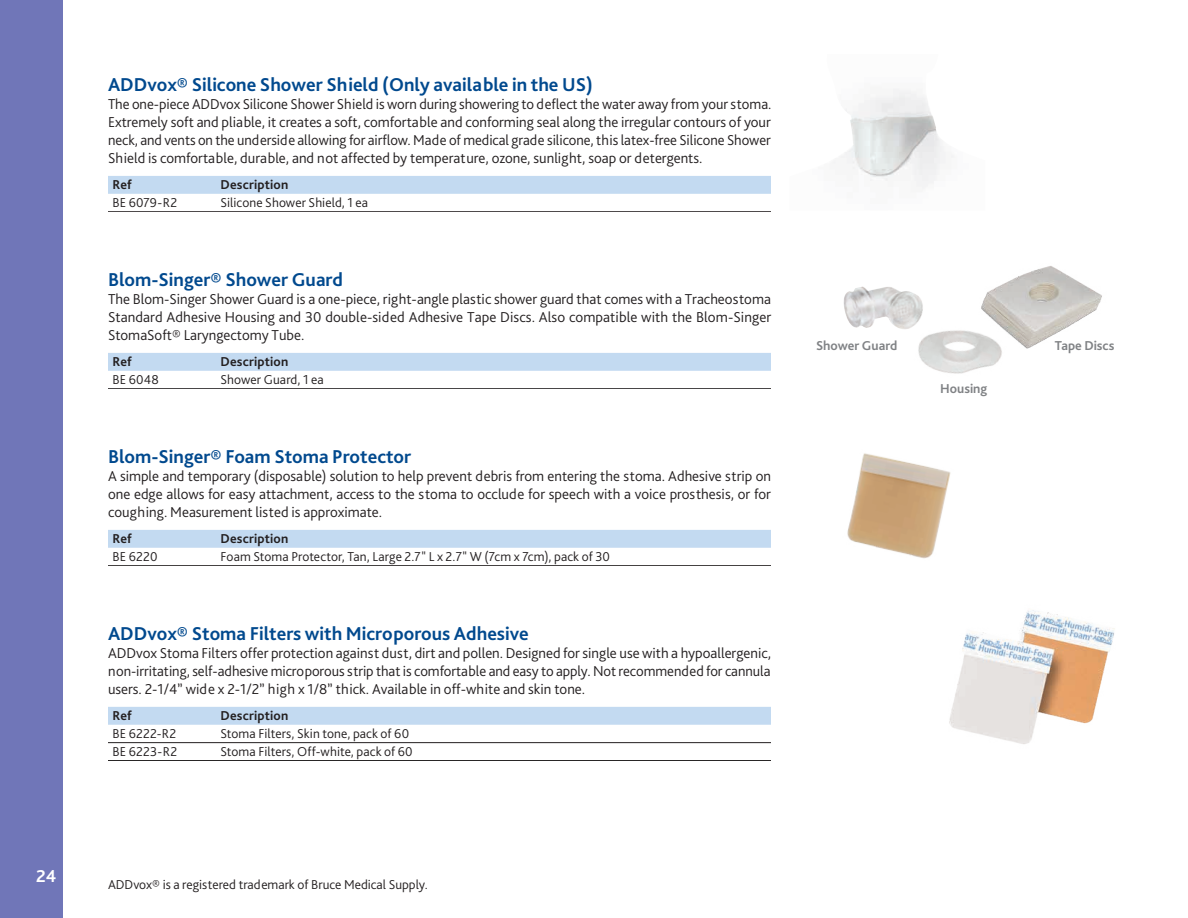
<style>
.page{position:relative;width:1188px;height:918px;background:#fff}
.page>*{position:absolute;margin:0;border:0;box-sizing:border-box;transform-origin:0 0}
.t1{font:700 19.5px "Bliss Pro";color:#01498e}
.t2{font:700 18px "Bliss Pro";color:#fff}
.t3{font:300 15px/18px "Bliss Pro";color:#231f20;text-align:justify}
.t4{font:300 13.5px "Bliss Pro";letter-spacing:.005em;color:#231f20}
.t5{font:700 13.5px "Bliss Pro";letter-spacing:.01em;color:#231f20}
.t6{font:700 13.5px "Bliss Pro";color:#808285}
</style>
<div class="page">
<div style="left:0;top:0;width:63px;height:918px;background:#7076b8"></div>
<div style="left:108px;top:176px;width:663px;height:18px;background:#c3daf1"></div>
<hr style="left:108px;top:211px;width:108px;height:1px;background:#231f20">
<hr style="left:216px;top:211px;width:555px;height:1px;background:#231f20">
<div style="left:108px;top:353px;width:663px;height:18px;background:#c3daf1"></div>
<hr style="left:108px;top:388px;width:108px;height:1px;background:#231f20">
<hr style="left:216px;top:388px;width:555px;height:1px;background:#231f20">
<div style="left:108px;top:530px;width:663px;height:18px;background:#c3daf1"></div>
<hr style="left:108px;top:565px;width:108px;height:1px;background:#231f20">
<hr style="left:216px;top:565px;width:555px;height:1px;background:#231f20">
<div style="left:108px;top:707px;width:663px;height:18px;background:#c3daf1"></div>
<hr style="left:108px;top:742px;width:108px;height:1px;background:#231f20">
<hr style="left:216px;top:742px;width:555px;height:1px;background:#231f20">
<hr style="left:108px;top:760px;width:108px;height:1px;background:#231f20">
<hr style="left:216px;top:760px;width:555px;height:1px;background:#231f20">
<img style="left:833px;top:89px;width:121px;height:100px">
<img style="left:905px;top:310px;width:97px;height:64px">
<img style="left:974px;top:266px;width:128px;height:87px">
<img style="left:844px;top:289px;width:11px;height:18px">
<img style="left:949px;top:610px;width:166px;height:134px">
<img style="left:847px;top:453px;width:104px;height:106px">
<p class="t2" style="left:36px;top:865px;width:22px">24</p>
<h1 class="t1" style="left:108px;top:72px;width:486px">ADDvox® Silicone Shower Shield (Only available in the US)</h1>
<p class="t3" style="left:108px;top:95px;width:665px">The one-piece ADDvox Silicone Shower Shield is worn during showering to deflect the water away from your stoma.<br>Extremely soft and pliable, it creates a soft, comfortable and conforming seal along the irregular contours of your neck, and vents on the underside allowing for airflow. Made of medical grade silicone, this latex-free Silicone Shower Shield is comfortable, durable, and not affected by temperature, ozone, sunlight, soap or detergents.</p>
<p class="t5" style="left:112px;top:176px;width:21px">Ref</p>
<p class="t5" style="left:220px;top:176px;width:69px">Description</p>
<p class="t4" style="left:112px;top:194px;width:66px">BE 6079-R2</p>
<p class="t4" style="left:220px;top:194px;width:149px">Silicone Shower Shield, 1 ea</p>
<h1 class="t1" style="left:108px;top:267px;width:236px">Blom-Singer® Shower Guard</h1>
<p class="t3" style="left:108px;top:289px;width:665px">The Blom-Singer Shower Guard is a one-piece, right-angle plastic shower guard that comes with a Tracheostoma Standard Adhesive Housing and 30 double-sided Adhesive Tape Discs. Also compatible with the Blom-Singer StomaSoft® Laryngectomy Tube.</p>
<p class="t5" style="left:112px;top:353px;width:21px">Ref</p>
<p class="t5" style="left:220px;top:353px;width:69px">Description</p>
<p class="t4" style="left:112px;top:371px;width:48px">BE 6048</p>
<p class="t4" style="left:220px;top:371px;width:105px">Shower Guard, 1 ea</p>
<h1 class="t1" style="left:108px;top:444px;width:305px">Blom-Singer® Foam Stoma Protector</h1>
<p class="t3" style="left:108px;top:466px;width:665px">A simple and temporary (disposable) solution to help prevent debris from entering the stoma. Adhesive strip on one edge allows for easy attachment, access to the stoma to occlude for speech with a voice prosthesis, or for coughing. Measurement listed is approximate.</p>
<p class="t5" style="left:112px;top:530px;width:21px">Ref</p>
<p class="t5" style="left:220px;top:530px;width:69px">Description</p>
<p class="t4" style="left:112px;top:548px;width:47px">BE 6220</p>
<p class="t4" style="left:220px;top:548px;width:391px">Foam Stoma Protector, Tan, Large 2.7" L x 2.7" W (7cm x 7cm), pack of 30</p>
<h1 class="t1" style="left:108px;top:621px;width:422px">ADDvox® Stoma Filters with Microporous Adhesive</h1>
<p class="t3" style="left:108px;top:643px;width:665px">ADDvox Stoma Filters offer protection against dust, dirt and pollen. Designed for single use with a hypoallergenic, non-irritating, self-adhesive microporous strip that is comfortable and easy to apply. Not recommended for cannula users. 2-1/4” wide x 2-1/2” high x 1/8” thick. Available in off-white and skin tone.</p>
<p class="t5" style="left:112px;top:707px;width:21px">Ref</p>
<p class="t5" style="left:220px;top:707px;width:69px">Description</p>
<p class="t4" style="left:112px;top:725px;width:65px">BE 6222-R2</p>
<p class="t4" style="left:220px;top:725px;width:190px">Stoma Filters, Skin tone, pack of 60</p>
<p class="t4" style="left:112px;top:743px;width:66px">BE 6223-R2</p>
<p class="t4" style="left:220px;top:743px;width:194px">Stoma Filters, Off-white, pack of 60</p>
<p class="t6" style="left:816px;top:338px;width:83px">Shower Guard</p>
<p class="t6" style="left:1055px;top:338px;width:61px">Tape Discs</p>
<p class="t6" style="left:940px;top:380px;width:49px">Housing</p>
<p class="t4" style="left:108px;top:876px;width:321px">ADDvox® is a registered trademark of Bruce Medical Supply.</p>
</div>
